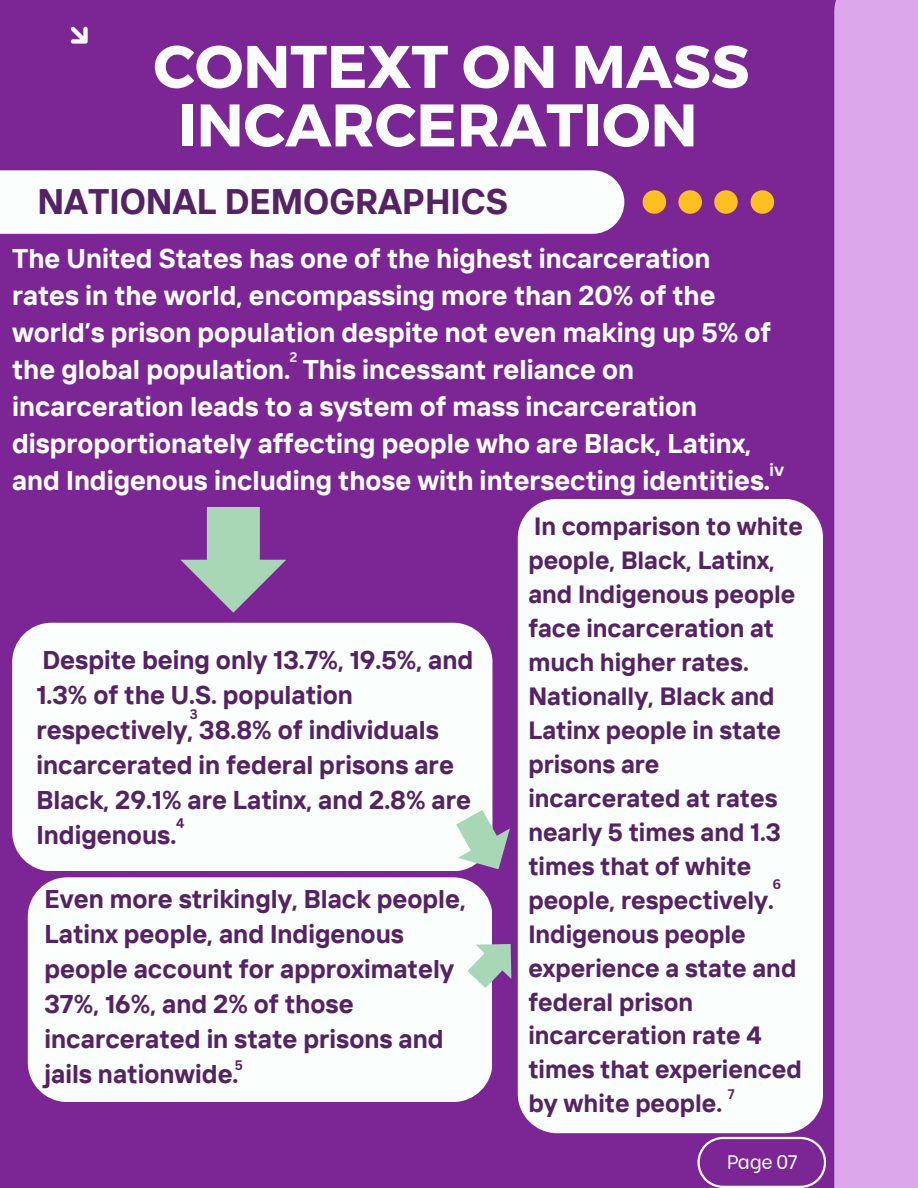
<style>
.page{position:relative;width:918px;height:1188px;background:#7b2694}
.page>*{position:absolute;margin:0;border:0;box-sizing:border-box;transform-origin:0 0}
.t1{font:700 60px/58.5px "Montserrat";color:#fafffe;text-align:center}
.t2{font:700 35.4px "TT Interphases";color:#562265}
.t3{font:700 27px/37.2px "TT Interphases";color:#fafffe}
.t4{font:700 25.65px/34.8px "TT Interphases";color:#562265}
.t5{font:700 24.9px/33.9px "TT Interphases";color:#562265}
.t6{font:19.5px "Be Vietnam";letter-spacing:-.02em;color:#fafffe}
.t7{font:700 17.7px "Canva Sans";color:#fafffe}
.t8{font:700 13.5px "Canva Sans";color:#562265}
.t9{font:700 13.5px "Canva Sans";color:#fff}
</style>
<div class="page">
<div style="left:834px;top:0;width:84px;height:1188px;background:#dca8eb"></div>
<div style="left:0;top:170px;width:624px;height:64px;background:#fafffe"></div>
<div style="left:12px;top:623px;width:480px;height:248px;background:#fafffe;border-radius:39px"></div>
<div style="left:518px;top:499px;width:305px;height:634px;background:#fafffe;border-radius:39px"></div>
<svg style="left:643px;top:190px;width:23px;height:24px"></svg>
<svg style="left:678px;top:190px;width:24px;height:24px"></svg>
<svg style="left:714px;top:190px;width:24px;height:24px"></svg>
<svg style="left:751px;top:190px;width:23px;height:24px"></svg>
<svg style="left:70px;top:26px;width:18px;height:18px"></svg>
<div style="left:28px;top:877px;width:464px;height:225px;background:#fafffe;border-radius:39px"></div>
<svg style="left:180px;top:507px;width:106px;height:106px"></svg>
<svg style="left:697px;top:1137px;width:129px;height:50px"></svg>
<svg style="left:456px;top:810px;width:54px;height:59px"></svg>
<svg style="left:467px;top:944px;width:44px;height:44px"></svg>
<p class="t1" style="left:153px;top:34px;width:598px">CONTEXT ON MASS<br>INCARCERATION</p>
<h1 class="t2" style="left:38px;top:179px;width:472px">NATIONAL DEMOGRAPHICS</h1>
<h2 class="t3" style="left:12px;top:239px;width:760px">The United States has one of the highest incarceration rates in the world, encompassing more than 20% of the world’s prison population despite not even making up 5% of the global population. This incessant reliance on incarceration leads to a system of mass incarceration disproportionately affecting people who are Black, Latinx, and Indigenous including those with intersecting identities.</h2>
<h3 class="t9" style="left:290px;top:347px;width:9px">2</h3>
<h3 class="t7" style="left:769px;top:458px;width:17px">iv</h3>
<p class="t4" style="left:36px;top:642px;width:438px">Despite being only 13.7%, 19.5%, and<br>1.3% of the U.S. population respectively, 38.8% of individuals incarcerated in federal prisons are<br>Black, 29.1% are Latinx, and 2.8% are<br>Indigenous.</p>
<p class="t8" style="left:190px;top:704px;width:9px">3</p>
<p class="t8" style="left:176px;top:814px;width:10px">4</p>
<h4 class="t4" style="left:45px;top:881px;width:423px">Even more strikingly, Black people,<br>Latinx people, and Indigenous people account for approximately<br>37%, 16%, and 2% of those incarcerated in state prisons and jails nationwide.</h4>
<p class="t8" style="left:235px;top:1055px;width:10px">5</p>
<h3 class="t5" style="left:528px;top:509px;width:276px">In comparison to white people, Black, Latinx, and Indigenous people face incarceration at much higher rates.<br>Nationally, Black and<br>Latinx people in state prisons are incarcerated at rates nearly 5 times and 1.3 times that of white people, respectively.<br>Indigenous people experience a state and federal prison incarceration rate 4 times that experienced by white people.</h3>
<p class="t8" style="left:772px;top:875px;width:10px">6</p>
<h3 class="t8" style="left:728px;top:1084px;width:8px">7</h3>
<p class="t6" style="left:727px;top:1146px;width:72px">Page 07</p>
</div>
